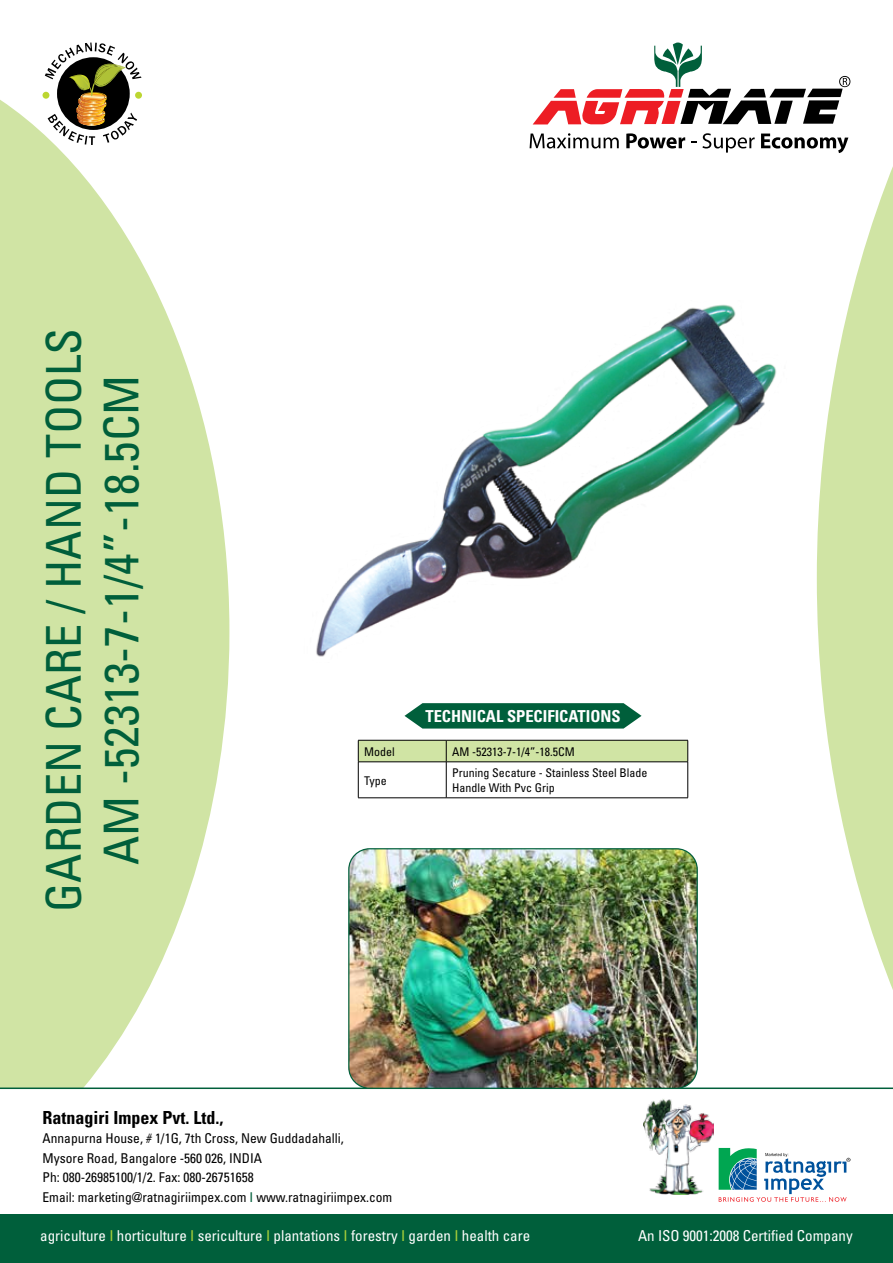
<style>
.page{position:relative;width:893px;height:1263px;background:#fff}
.page>*{position:absolute;margin:0;border:0;box-sizing:border-box;transform-origin:0 0}
.t1{font:condensed 48px/57.6px "Univers";color:#005f3b;text-align:center}
.t2{font:700 condensed 18px "Univers";color:#000}
.t3{font:700 condensed 16.5px "Univers";color:#fff}
.t4{font:condensed 15px "Univers";color:#fff}
.t5{font:condensed 13.5px/19.5px "Univers";color:#000}
.t6{font:condensed 12px/14.4px "Univers";color:#000}
.s1{color:#005f3b}
.s2{color:#a6ce39}
</style>
<div class="page">
<svg style="left:0;top:92px;width:229px;height:995px;fill:#d0e4a4"></svg>
<svg style="left:817px;top:137px;width:76px;height:853px;fill:#d0e4a4"></svg>
<div style="left:0;top:1214px;width:893px;height:49px;background:#005f3b"></div>
<svg style="left:530px;top:133px;width:89px;height:15px"></svg>
<svg style="left:626px;top:133px;width:59px;height:15px"></svg>
<svg style="left:702px;top:133px;width:53px;height:20px"></svg>
<svg style="left:761px;top:134px;width:87px;height:19px"></svg>
<svg style="left:533px;top:42px;width:317px;height:82px"></svg>
<svg style="left:45px;top:43px;width:96px;height:102px"></svg>
<div style="left:43px;top:92px;width:6px;height:7px;background:#bcd631;border-radius:50%"></div>
<div style="left:135px;top:92px;width:7px;height:7px;background:#bcd631;border-radius:50%"></div>
<hr style="left:0;top:1087px;width:893px;height:2px;background:#005f3b">
<svg style="left:719px;top:1147px;width:131px;height:55px"></svg>
<img style="left:644px;top:1099px;width:70px;height:96px">
<img style="left:316px;top:304px;width:461px;height:353px">
<img style="left:349px;top:850px;width:348px;height:238px">
<div style="left:348px;top:848px;width:350px;height:241px;border:1px solid #005f3b;border-radius:21px"></div>
<div style="left:358px;top:740px;width:330px;height:21px;background:#d0e4a4"></div>
<hr style="left:358px;top:761px;width:88px;height:1px;background:#000">
<hr style="left:358px;top:762px;width:1px;height:36px;background:#000">
<hr style="left:446px;top:761px;width:242px;height:1px;background:#000">
<hr style="left:446px;top:762px;width:1px;height:36px;background:#000">
<hr style="left:687px;top:762px;width:1px;height:36px;background:#000">
<hr style="left:358px;top:797px;width:88px;height:1px;background:#000">
<hr style="left:446px;top:797px;width:242px;height:1px;background:#000">
<svg style="left:404px;top:703px;width:238px;height:25px;background:#156c4b"></svg>
<h1 class="t1" style="left:34px;top:912px;width:586px;rotate:-90deg">GARDEN CARE / HAND TOOLS<br>AM -52313-7-1/4”-18.5CM</h1>
<p class="t3" style="left:425px;top:706px;width:197px">TECHNICAL SPECIFICATIONS</p>
<p class="t6" style="left:364px;top:744px;width:32px">Model</p>
<p class="t6" style="left:452px;top:744px;width:124px">AM -52313-7-1/4”-18.5CM</p>
<p class="t6" style="left:364px;top:773px;width:24px">Type</p>
<p class="t6" style="left:452px;top:766px;width:197px">Pruning Secature - Stainless Steel Blade<br>Handle With Pvc Grip</p>
<h2 class="t2" style="left:43px;top:1106px;width:182px">Ratnagiri Impex Pvt. Ltd.,</h2>
<p class="t5" style="left:43px;top:1128px;width:351px">Annapurna House, # 1/1G, 7th Cross, New Guddadahalli,<br>Mysore Road, Bangalore -560 026, INDIA<br>Ph: 080-26985100/1/2. Fax: 080-26751658<br>Email: marketing@ratnagiriimpex.com <span class="s1">I</span> www.ratnagiriimpex.com</p>
<p class="t4" style="left:40px;top:1226px;width:491px">agriculture <span class="s2">I</span> horticulture <span class="s2">I</span> sericulture <span class="s2">I</span> plantations <span class="s2">I</span> forestry <span class="s2">I</span> garden <span class="s2">I</span> health care</p>
<p class="t4" style="left:638px;top:1226px;width:216px">An ISO 9001:2008 Certified Company</p>
</div>
